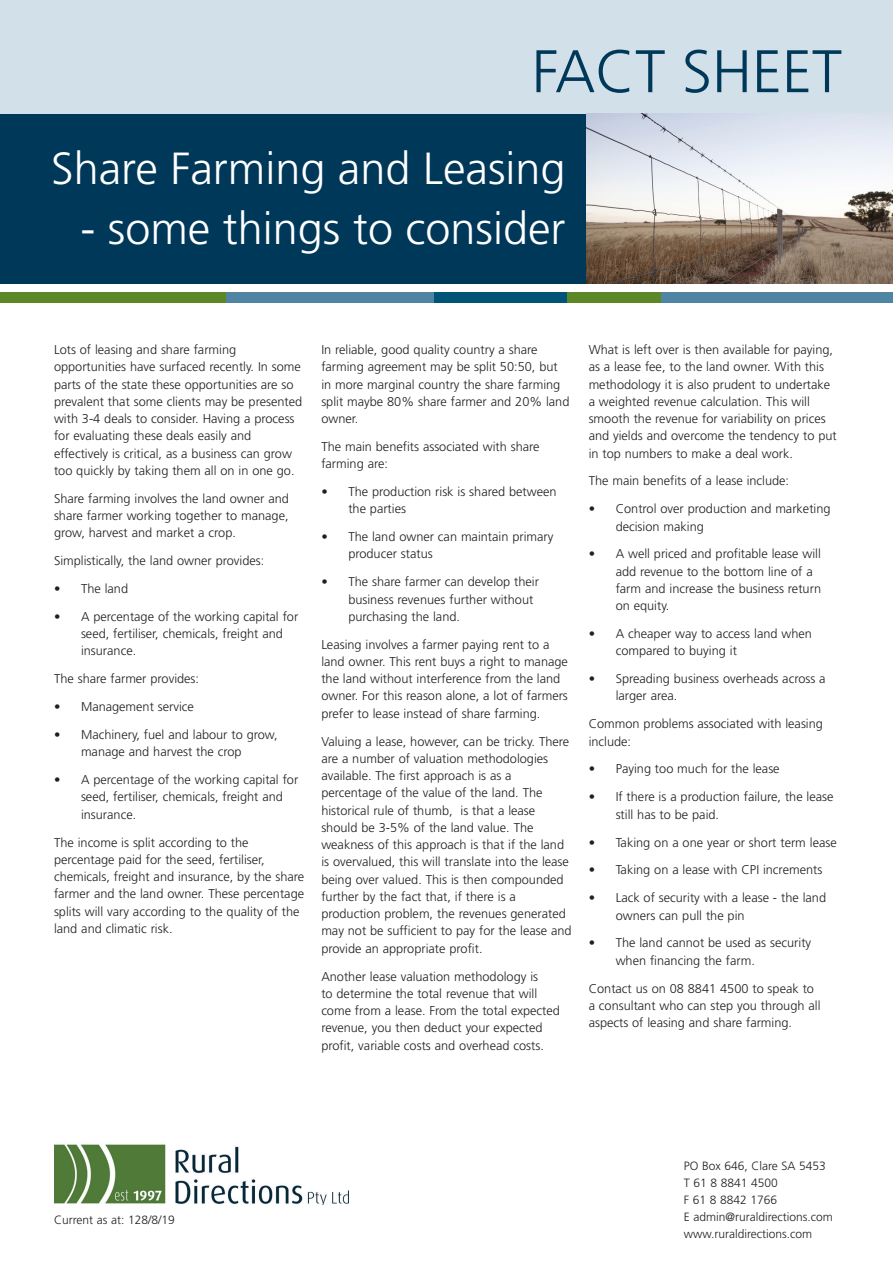
<style>
.page{position:relative;width:893px;height:1263px;background:#fff}
.page>*{position:absolute;margin:0;border:0;box-sizing:border-box;transform-origin:0 0}
.t1{font:300 60px "Frutiger LT Std";color:#003859}
.t2{font:300 45px "Frutiger LT Std";color:#fff}
.bodycopy{font:300 12.75px/17.2px "Frutiger LT Std";color:#231f20}
.bodycopy-2{font:300 12px/17.1px "Frutiger LT Std";color:#231f20}
</style>
<div class="page">
<div style="left:0;top:113px;width:587px;height:171px;background:#003859"></div>
<div style="left:0;top:0;width:893px;height:113px;background:#d2e0ea"></div>
<div style="left:0;top:292px;width:226px;height:11px;background:#5c8727"></div>
<div style="left:661px;top:292px;width:232px;height:11px;background:#4f85a3"></div>
<div style="left:226px;top:292px;width:209px;height:11px;background:#4f85a3"></div>
<div style="left:567px;top:292px;width:94px;height:11px;background:#5c8727"></div>
<div style="left:435px;top:292px;width:132px;height:11px;background:#005476"></div>
<img style="left:587px;top:113px;width:306px;height:171px">
<img style="left:54px;top:1144px;width:295px;height:61px">
<h1 class="t1" style="left:532px;top:38px;width:312px">FACT SHEET</h1>
<p class="t2" style="left:51px;top:143px;width:516px">Share Farming and Leasing</p>
<p class="t2" style="left:80px;top:203px;width:487px">- some things to consider</p>
<p class="bodycopy" style="left:54px;top:341px;width:250px">Lots of leasing and share farming opportunities have surfaced recently. In some parts of the state these opportunities are so prevalent that some clients may be presented with 3-4 deals to consider. Having a process for evaluating these deals easily and effectively is critical, as a business can grow too quickly by taking them all on in one go.</p>
<p class="bodycopy" style="left:54px;top:490px;width:236px;text-align:justify">Share farming involves the land owner and share farmer working together to manage, grow, harvest and market a crop.</p>
<p class="bodycopy" style="left:54px;top:552px;width:212px">Simplistically, the land owner provides:</p>
<p class="bodycopy" style="left:54px;top:580px;width:76px">• The land</p>
<p class="bodycopy" style="left:81px;top:608px;width:219px;text-indent:-27px">• A percentage of the working capital for seed, fertiliser, chemicals, freight and insurance.</p>
<p class="bodycopy" style="left:54px;top:670px;width:147px">The share farmer provides:</p>
<p class="bodycopy" style="left:54px;top:698px;width:141px">• Management service</p>
<p class="bodycopy" style="left:81px;top:726px;width:198px;text-indent:-27px">• Machinery, fuel and labour to grow, manage and harvest the crop</p>
<p class="bodycopy" style="left:81px;top:771px;width:219px;text-indent:-27px">• A percentage of the working capital for seed, fertiliser, chemicals, freight and insurance.</p>
<p class="bodycopy" style="left:54px;top:834px;width:252px">The income is split according to the percentage paid for the seed, fertiliser, chemicals, freight and insurance, by the share farmer and the land owner. These percentage splits will vary according to the quality of the land and climatic risk.</p>
<p class="bodycopy" style="left:321px;top:341px;width:250px">In reliable, good quality country a share farming agreement may be split 50:50, but in more marginal country the share farming split maybe 80% share farmer and 20% land owner.</p>
<p class="bodycopy" style="left:321px;top:438px;width:220px">The main benefits associated with share farming are:</p>
<p class="bodycopy" style="left:348px;top:483px;width:210px;text-indent:-27px">• The production risk is shared between the parties</p>
<p class="bodycopy" style="left:348px;top:528px;width:207px;text-indent:-27px">• The land owner can maintain primary producer status</p>
<p class="bodycopy" style="left:348px;top:573px;width:192px;text-indent:-27px">• The share farmer can develop their business revenues further without purchasing the land.</p>
<p class="bodycopy" style="left:321px;top:636px;width:248px">Leasing involves a farmer paying rent to a land owner. This rent buys a right to manage the land without interference from the land owner. For this reason alone, a lot of farmers prefer to lease instead of share farming.</p>
<p class="bodycopy" style="left:321px;top:733px;width:252px">Valuing a lease, however, can be tricky. There are a number of valuation methodologies available. The first approach is as a percentage of the value of the land. The historical rule of thumb, is that a lease should be 3-5% of the land value. The weakness of this approach is that if the land is overvalued, this will translate into the lease being over valued. This is then compounded further by the fact that, if there is a production problem, the revenues generated may not be sufficient to pay for the lease and provide an appropriate profit.</p>
<p class="bodycopy" style="left:321px;top:968px;width:240px">Another lease valuation methodology is<br>to determine the total revenue that will come from a lease. From the total expected revenue, you then deduct your expected profit, variable costs and overhead costs.</p>
<p class="bodycopy" style="left:589px;top:341px;width:250px">What is left over is then available for paying, as a lease fee, to the land owner. With this methodology it is also prudent to undertake a weighted revenue calculation. This will smooth the revenue for variability on prices and yields and overcome the tendency to put in top numbers to make a deal work.</p>
<p class="bodycopy" style="left:589px;top:473px;width:202px">The main benefits of a lease include:</p>
<p class="bodycopy" style="left:616px;top:500px;width:216px;text-indent:-27px">• Control over production and marketing decision making</p>
<p class="bodycopy" style="left:616px;top:546px;width:207px;text-indent:-27px">• A well priced and profitable lease will add revenue to the bottom line of a farm and increase the business return on equity.</p>
<p class="bodycopy" style="left:616px;top:625px;width:198px;text-indent:-27px">• A cheaper way to access land when compared to buying it</p>
<p class="bodycopy" style="left:616px;top:670px;width:211px;text-indent:-27px">• Spreading business overheads across a larger area.</p>
<p class="bodycopy" style="left:589px;top:715px;width:236px">Common problems associated with leasing include:</p>
<p class="bodycopy" style="left:589px;top:761px;width:193px">• Paying too much for the lease</p>
<p class="bodycopy" style="left:616px;top:788px;width:219px;text-indent:-27px">• If there is a production failure, the lease still has to be paid.</p>
<p class="bodycopy" style="left:589px;top:834px;width:250px">• Taking on a one year or short term lease</p>
<p class="bodycopy" style="left:589px;top:861px;width:235px">• Taking on a lease with CPI increments</p>
<p class="bodycopy" style="left:616px;top:889px;width:212px;text-indent:-27px">• Lack of security with a lease - the land owners can pull the pin</p>
<p class="bodycopy" style="left:616px;top:934px;width:197px;text-indent:-27px">• The land cannot be used as security when financing the farm.</p>
<p class="bodycopy" style="left:589px;top:980px;width:233px">Contact us on 08 8841 4500 to speak to a consultant who can step you through all aspects of leasing and share farming.</p>
<p class="bodycopy-2" style="left:54px;top:1211px;width:122px">Current as at: 128/8/19</p>
<p class="bodycopy-2" style="left:684px;top:1157px;width:151px">PO Box 646, Clare SA 5453<br>T 61 8 8841 4500<br>F 61 8 8842 1766<br>E admin@ruraldirections.com www.ruraldirections.com</p>
</div>
